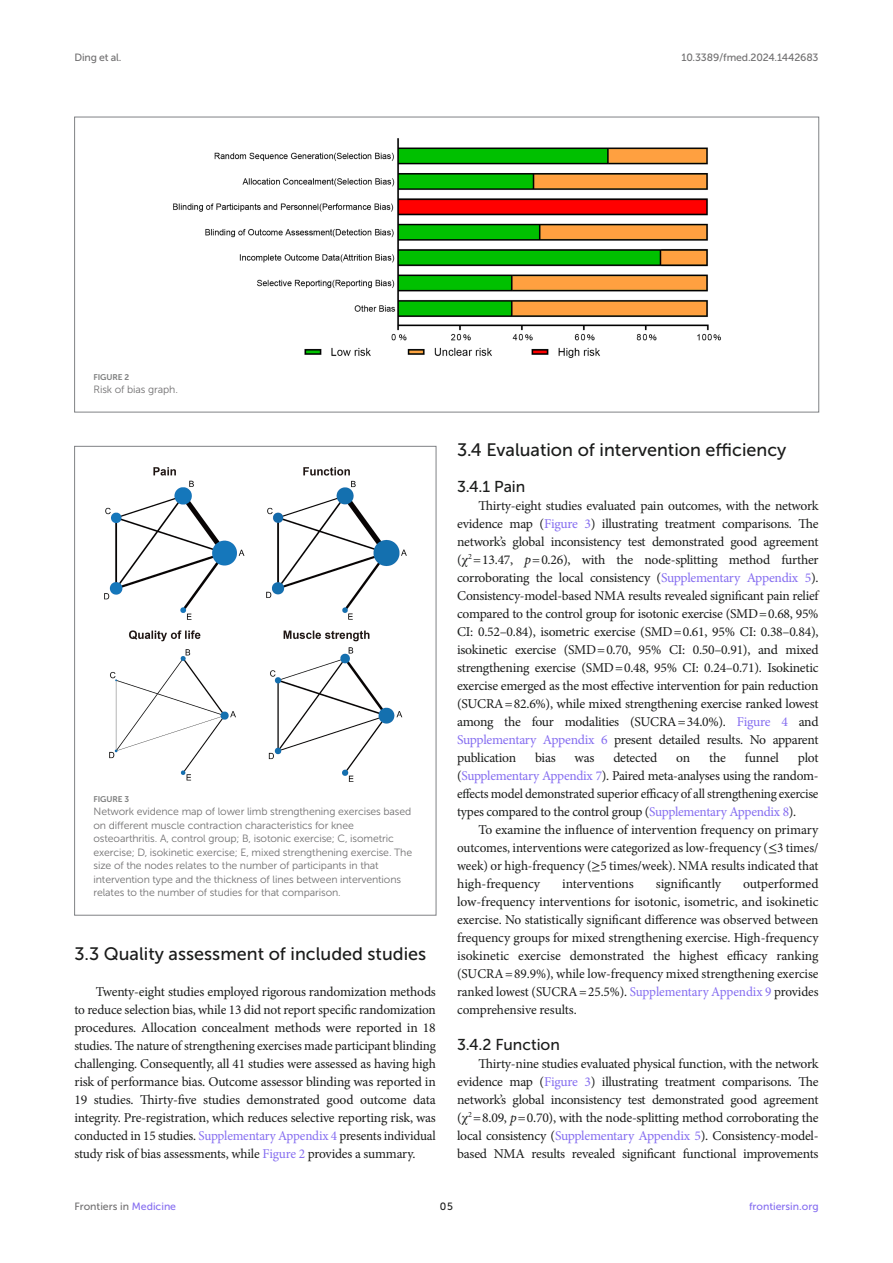
<style>
.page{position:relative;width:893px;height:1263px;background:#fff}
.page>*{position:absolute;margin:0;border:0;box-sizing:border-box;transform-origin:0 0}
.HEAD_2{font:18px "Museo Sans 500";color:#1b1c1b}
.HEAD_3{font:15.75px "Museo Sans 500";color:#1b1c1b}
.HEAD_3_after_HEAD_2{font:15.75px "Museo Sans 500";color:#1b1c1b}
.TEXT_FLUSH{font:13.5px/18px "Minion Pro";letter-spacing:-.02em;color:#1b1c1b;text-align:justify}
.TEXT{font:13.5px/18px "Minion Pro";letter-spacing:-.005em;color:#1b1c1b;text-align:justify}
.FIG_LEG{font:10.5px/13.5px "Museo Sans 300";letter-spacing:-.01em;color:#706f70}
.t1{font:10.5px "Museo Sans 500";letter-spacing:-.015em;color:#706f70}
.t2{font:10.5px "Museo Sans 500";color:#856df0}
.t3{font:10.5px "Museo Sans 500";color:#1b1c1b}
.FIG_HD{font:8.25px "Museo Sans 700";letter-spacing:-.01em;color:#7e7f7f}
.s1{color:#856df0}
.s2{font-family:"STIX General"}
.s3{font-style:italic}
</style>
<div class="page">
<img style="left:173px;top:138px;width:548px;height:220px">
<img style="left:104px;top:467px;width:303px;height:315px">
<p class="t1" style="left:74px;top:51px;width:49px">Ding et al.</p>
<p class="t1" style="left:681px;top:51px;width:139px">10.3389/fmed.2024.1442683</p>
<p class="FIG_HD" style="left:94px;top:372px;width:37px">FIGURE 2</p>
<p class="FIG_LEG" style="left:94px;top:383px;width:86px">Risk of bias graph.</p>
<p class="FIG_HD" style="left:94px;top:794px;width:37px">FIGURE 3</p>
<p class="FIG_LEG" style="left:94px;top:805px;width:320px">Network evidence map of lower limb strengthening exercises based on different muscle contraction characteristics for knee osteoarthritis. A, control group; B, isotonic exercise; C, isometric exercise; D, isokinetic exercise; E, mixed strengthening exercise. The size of the nodes relates to the number of participants in that intervention type and the thickness of lines between interventions relates to the number of studies for that comparison.</p>
<p class="HEAD_2" style="left:74px;top:944px;width:353px">3.3 Quality assessment of included studies</p>
<p class="TEXT_FLUSH" style="left:74px;top:983px;width:363px;text-indent:21px">Twenty-eight studies employed rigorous randomization methods to reduce selection bias, while 13 did not report specific randomization procedures. Allocation concealment methods were reported in 18 studies. The nature of strengthening exercises made participant blinding challenging. Consequently, all 41 studies were assessed as having high risk of performance bias. Outcome assessor blinding was reported in 19 studies. Thirty-five studies demonstrated good outcome data integrity. Pre-registration, which reduces selective reporting risk, was conducted in 15 studies. <span class="s1">Supplementary Appendix 4</span> presents individual study risk of bias assessments, while <span class="s1">Figure 2</span> provides a summary.</p>
<p class="HEAD_2" style="left:457px;top:440px;width:331px">3.4 Evaluation of intervention efficiency</p>
<p class="HEAD_3_after_HEAD_2" style="left:457px;top:478px;width:70px">3.4.1 Pain</p>
<p class="TEXT_FLUSH" style="left:457px;top:497px;width:363px;text-indent:21px">Thirty-eight studies evaluated pain outcomes, with the network evidence map (<span class="s1">Figure 3</span>) illustrating treatment comparisons. The network’s global inconsistency test demonstrated good agreement (<span class="s2">χ</span><sup>2</sup> =13.47, <span class="s3">p</span>=0.26), with the node-splitting method further corroborating the local consistency (<span class="s1">Supplementary Appendix 5</span>).<br>Consistency-model-based NMA results revealed significant pain relief compared to the control group for isotonic exercise (SMD=0.68, 95% CI: 0.52–0.84), isometric exercise (SMD=0.61, 95% CI: 0.38–0.84), isokinetic exercise (SMD=0.70, 95% CI: 0.50–0.91), and mixed strengthening exercise (SMD=0.48, 95% CI: 0.24–0.71). Isokinetic exercise emerged as the most effective intervention for pain reduction (SUCRA=82.6%), while mixed strengthening exercise ranked lowest among the four modalities (SUCRA=34.0%). <span class="s1">Figure 4</span> and <span class="s1">Supplementary Appendix 6</span> present detailed results. No apparent publication</p>
<p class="TEXT_FLUSH" style="left:457px;top:749px;width:363px;text-indent:341px">plot (<span class="s1">Supplementary Appendix 7</span>). Paired meta-analyses using the random&shy;effects model demonstrated superior efficacy of all strengthening exercise types compared to the control group (<span class="s1">Supplementary Appendix 8</span>).</p>
<p class="TEXT" style="left:457px;top:821px;width:363px;text-indent:21px">To examine the influence of intervention frequency on primary outcomes, interventions were categorized as low-frequency (<span class="s2">≤</span>3 times/ week) or high-frequency (<span class="s2">≥</span>5 times/week). NMA results indicated that high-frequency</p>
<p class="TEXT_FLUSH" style="left:535px;top:749px;width:22px">bias</p>
<p class="TEXT_FLUSH" style="left:575px;top:749px;width:21px">was</p>
<p class="TEXT_FLUSH" style="left:613px;top:749px;width:46px">detected</p>
<p class="TEXT_FLUSH" style="left:676px;top:749px;width:15px">on</p>
<p class="TEXT_FLUSH" style="left:709px;top:749px;width:18px">the</p>
<p class="TEXT_FLUSH" style="left:745px;top:749px;width:36px">funnel</p>
<p class="TEXT" style="left:457px;top:875px;width:363px;text-indent:286px">outperformed low-frequency interventions for isotonic, isometric, and isokinetic exercise. No statistically significant difference was observed between frequency groups for mixed strengthening exercise. High-frequency isokinetic exercise demonstrated the highest efficacy ranking (SUCRA=89.9%), while low-frequency mixed strengthening exercise ranked lowest (SUCRA=25.5%). <span class="s1">Supplementary Appendix 9</span> provides comprehensive results.</p>
<p class="HEAD_3" style="left:457px;top:1036px;width:104px">3.4.2 Function</p>
<p class="TEXT_FLUSH" style="left:457px;top:1055px;width:363px;text-indent:21px">Thirty-nine studies evaluated physical function, with the network evidence map (<span class="s1">Figure 3</span>) illustrating treatment comparisons. The network’s global inconsistency test demonstrated good agreement (<span class="s2">χ</span><sup>2</sup> =8.09, <span class="s3">p</span>=0.70), with the node-splitting method corroborating the local consistency (<span class="s1">Supplementary Appendix 5</span>). Consistency-model&shy;based NMA results revealed significant functional improvements</p>
<p class="TEXT" style="left:562px;top:875px;width:73px">interventions</p>
<p class="TEXT" style="left:656px;top:875px;width:67px">significantly</p>
<p class="t1" style="left:74px;top:1200px;width:103px">Frontiers in <span class="s1">Medicine</span></p>
<p class="t3" style="left:440px;top:1200px;width:14px">05</p>
<p class="t2" style="left:749px;top:1200px;width:71px">frontiersin.org</p>
</div>
